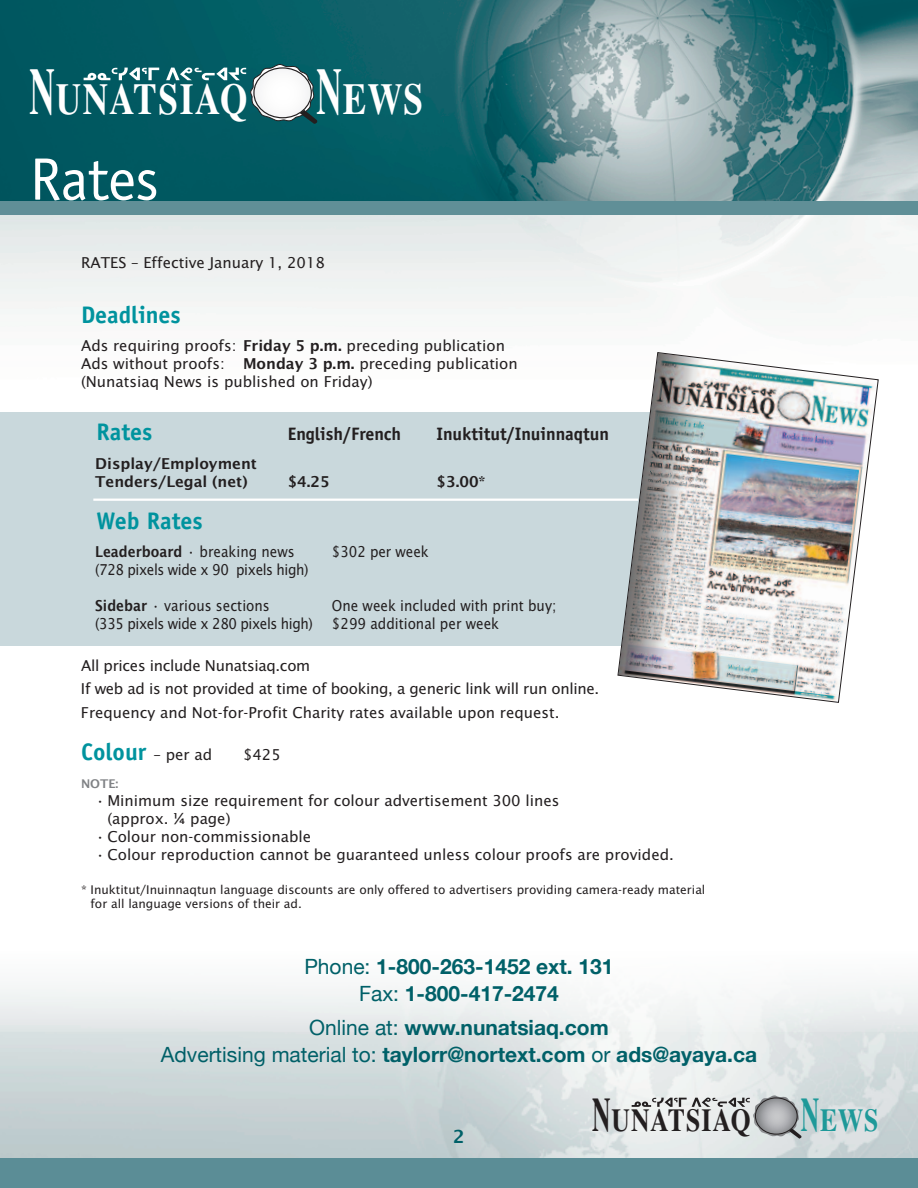
<style>
.page{position:relative;width:918px;height:1188px;background:#fff}
.page>*{position:absolute;margin:0;border:0;box-sizing:border-box;transform-origin:0 0}
.t1{font:60px "Officina Sans";letter-spacing:-.01em;color:#fff}
.t2{font:700 43.95px "Times";letter-spacing:.03em;color:#fff;scale:.8 1}
.t3{font:700 31.95px "Times";letter-spacing:.03em;color:#231f20;scale:.8 1}
.t4{font:700 24px "Officina Sans";color:#00939e}
.t5{font:700 21px/27px "Helvetica Neue";color:#006068;text-align:center}
.t6{font:700 18px "Officina Sans";color:#231f20}
.t7{font:600 18px "Lucida Sans";color:#006068}
.t8{font:15px/18px "Lucida Sans";color:#231f20}
.t9{font:15px/23.4px "Lucida Sans";letter-spacing:-.02em;color:#231f20}
.t10{font:15px "Lucida Sans";color:#231f20;scale:.9 1}
.t11{font:15px "Lucida Sans";letter-spacing:-.03em;color:#231f20;scale:.9 1}
.t12{font:600 15px/18px "Lucida Sans";color:#231f20}
.t13{font:12px/14.4px "Lucida Sans";color:#231f20}
.t14{font:600 12px "Lucida Sans";color:#808285}
.s1{font-size:66.15px}
.s2{font-weight:600}
.s3{font-family:"Lucida Sans";font-weight:400;font-size:15px;color:#231f20}
.s4{font-weight:400}
.s5{font-size:48.15px}
.s6{font-size:48.15px;color:#1e9999}
.s7{color:#1e9999}
</style>
<div class="page">
<div style="left:0;top:1158px;width:918px;height:30px;background:#5b8d96"></div>
<svg style="left:632px;top:1095px;width:170px;height:44px;background:#d6dada"></svg>
<svg style="left:755px;top:1098px;width:42px;height:36px"></svg>
<div style="left:755px;top:1098px;width:43px;height:37px;border:1px solid #231f20;border-radius:50%"></div>
<img style="left:0;top:0;width:918px;height:201px">
<div style="left:0;top:201px;width:918px;height:14px;background:#608f97"></div>
<svg style="left:84px;top:68px;width:75px;height:12px"></svg>
<svg style="left:166px;top:64px;width:152px;height:60px;background:#1a676d"></svg>
<div style="left:254px;top:68px;width:57px;height:50px;background:#fafafa;border-radius:50%"></div>
<div style="left:253px;top:67px;width:59px;height:51px;border:1px solid #231f20;border-radius:50%"></div>
<div style="left:0;top:949px;width:918px;height:82px;background:linear-gradient(to bottom,#fff,#e7ebeb)"></div>
<div style="left:0;top:412px;width:705px;height:233px;background:#c9d8dc"></div>
<hr style="left:93px;top:499px;width:545px;height:2px;background:#fff">
<img style="left:617px;top:352px;width:262px;height:351px">
<h2 class="t2" style="left:29px;top:84px;width:494px"><span class="s1">N</span>UNATSIAQ <span class="s1">N</span>EWS</h2>
<h1 class="t1" style="left:30px;top:157px;width:130px">Rates</h1>
<p class="t8" style="left:81px;top:254px;width:246px">RATES – Effective January 1, 2018</p>
<h3 class="t4" style="left:81px;top:306px;width:101px">Deadlines</h3>
<p class="t8" style="left:81px;top:337px;width:438px">Ads requiring proofs: <span class="s2">Friday 5 p.m.</span> preceding publication<br>Ads without proofs: <span class="s2">Monday 3 p.m.</span> preceding publication (Nunatsiaq News is published on Friday)</p>
<h3 class="t4" style="left:97px;top:423px;width:57px">Rates</h3>
<p class="t6" style="left:288px;top:428px;width:115px">English/French</p>
<p class="t6" style="left:437px;top:428px;width:174px">Inuktitut/Inuinnaqtun</p>
<p class="t12" style="left:95px;top:455px;width:163px">Display/Employment<br>Tenders/Legal (net)</p>
<p class="t12" style="left:288px;top:473px;width:44px">$4.25</p>
<p class="t12" style="left:437px;top:473px;width:51px">$3.00*</p>
<h3 class="t4" style="left:97px;top:512px;width:108px">Web Rates</h3>
<p class="t10" style="left:95px;top:543px;width:223px"><span class="s2">Leaderboard</span> • breaking news</p>
<p class="t10" style="left:332px;top:543px;width:109px">$302 per week</p>
<p class="t11" style="left:95px;top:561px;width:238px">(728 pixels wide x 90 pixels high)</p>
<p class="t10" style="left:95px;top:597px;width:195px"><span class="s2">Sidebar</span> • various sections</p>
<p class="t10" style="left:332px;top:597px;width:251px">One week included with print buy;</p>
<p class="t11" style="left:95px;top:615px;width:243px">(335 pixels wide x 280 pixels high)</p>
<p class="t10" style="left:332px;top:615px;width:187px">$299 additional per week</p>
<p class="t9" style="left:81px;top:654px;width:520px">All prices include Nunatsiaq.com<br>If web ad is not provided at time of booking, a generic link will run online.<br>Frequency and Not-for-Profit Charity rates available upon request.</p>
<h3 class="t4" style="left:81px;top:743px;width:133px">Colour <span class="s3">– per ad</span></h3>
<p class="t8" style="left:243px;top:746px;width:39px">$425</p>
<p class="t14" style="left:81px;top:777px;width:39px">NOTE:</p>
<p class="t8" style="left:107px;top:792px;width:454px;text-indent:-12px">• Minimum size requirement for colour advertisement 300 lines (approx. ¼ page)</p>
<p class="t8" style="left:95px;top:828px;width:217px">• Colour non-commissionable</p>
<p class="t8" style="left:95px;top:846px;width:580px">• Colour reproduction cannot be guaranteed unless colour proofs are provided.</p>
<p class="t13" style="left:91px;top:883px;width:616px;text-indent:-10px">* Inuktitut/Inuinnaqtun language discounts are only offered to advertisers providing camera-ready material for all language versions of their ad.</p>
<h3 class="t5" style="left:304px;top:952px;width:311px"><span class="s4">Phone:</span> 1-800-263-1452 ext. 131<br><span class="s4">Fax:</span> 1-800-417-2474</h3>
<h3 class="t5" style="left:161px;top:1013px;width:598px"><span class="s4">Online at:</span> www.nunatsiaq.com<br><span class="s4">Advertising material to:</span> taylorr@nortext.com <span class="s4">or</span> ads@ayaya.ca</h3>
<p class="t7" style="left:453px;top:1126px;width:13px">2</p>
<h3 class="t3" style="left:592px;top:1110px;width:359px"><span class="s5">N</span>UNATSIAQ <span class="s6">N</span><span class="s7">EWS</span></h3>
</div>
